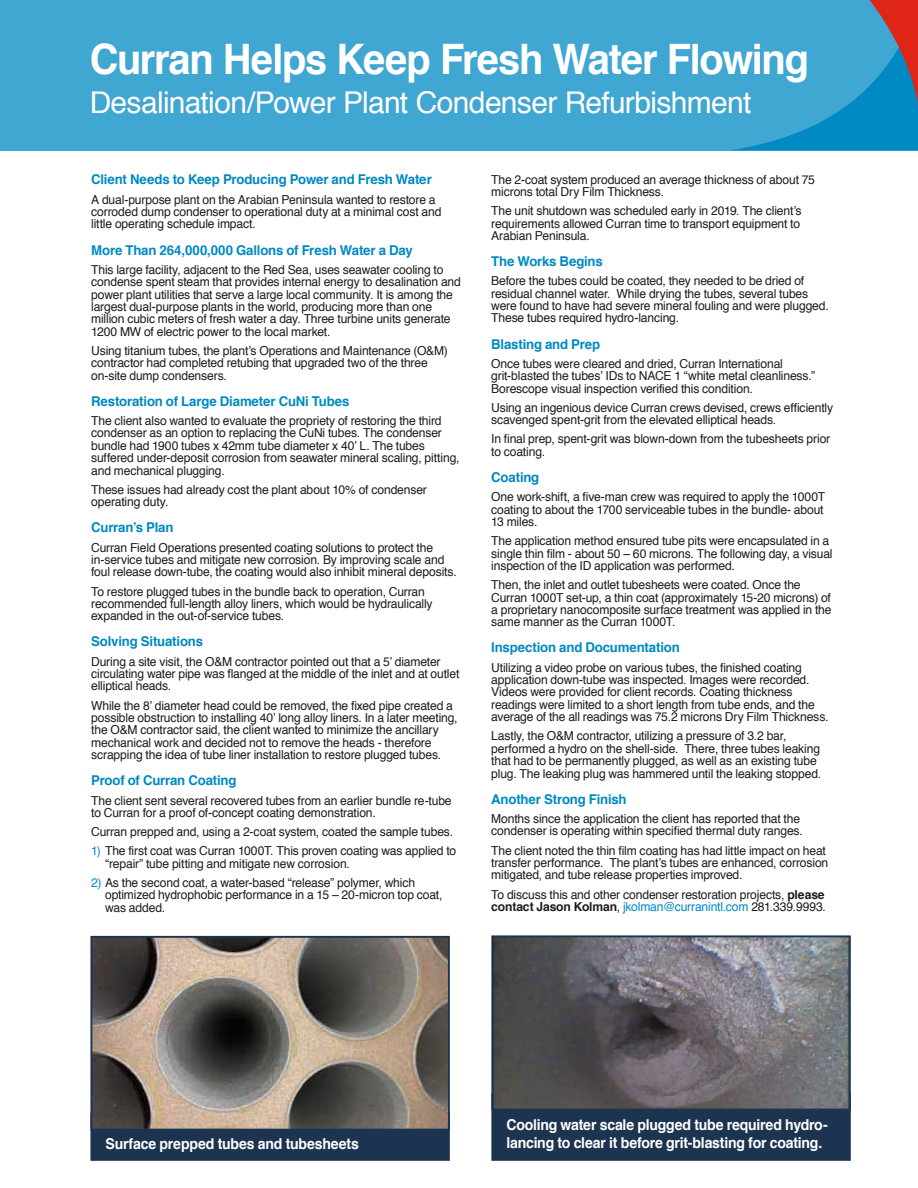
<style>
.page{position:relative;width:918px;height:1188px;background:#fff}
.page>*{position:absolute;margin:0;border:0;box-sizing:border-box;transform-origin:0 0}
.t1{font:700 42px "Helvetica";letter-spacing:-.035em;color:#fff;scale:.95 1}
.t2{font:30px "Helvetica";letter-spacing:-.025em;color:#fff}
.t3{font:700 15px/18px "Helvetica";letter-spacing:-.015em;color:#fff;scale:.94 1}
.t4{font:700 13.5px "Helvetica";letter-spacing:-.015em;color:#0089c3}
.t5{font:12.3px/12.3px "Helvetica";letter-spacing:-.015em;color:#1c1c1a}
.s1{color:#0089c3}
.s2{font-weight:700}
</style>
<div class="page">
<div style="left:90px;top:1113px;width:360px;height:48px;background:#1c3450;border:2px solid #1c3450"></div>
<img style="left:93px;top:939px;width:354px;height:189px">
<div style="left:90px;top:936px;width:360px;height:195px;border:2px solid #1c3450"></div>
<div style="left:0;top:0;width:918px;height:150px;background:#40a6d2"></div>
<svg style="left:734px;top:0;width:184px;height:150px"></svg>
<div style="left:491px;top:1093px;width:360px;height:68px;background:#1c3450;border:2px solid #1c3450"></div>
<img style="left:494px;top:938px;width:354px;height:169px">
<div style="left:491px;top:935px;width:360px;height:175px;border:2px solid #1c3450"></div>
<h1 class="t1" style="left:90px;top:25px;width:759px">Curran Helps Keep Fresh Water Flowing</h1>
<h2 class="t2" style="left:90px;top:80px;width:663px">Desalination/Power Plant Condenser Refurbishment</h2>
<p class="t4" style="left:91px;top:169px;width:342px">Client Needs to Keep Producing Power and Fresh Water</p>
<p class="t5" style="left:91px;top:194px;width:352px">A dual-purpose plant on the Arabian Peninsula wanted to restore a corroded dump condenser to operational duty at a minimal cost and little operating schedule impact.</p>
<p class="t4" style="left:91px;top:239px;width:323px">More Than 264,000,000 Gallons of Fresh Water a Day</p>
<p class="t5" style="left:91px;top:264px;width:371px">This large facility, adjacent to the Red Sea, uses seawater cooling to condense spent steam that provides internal energy to desalination and power plant utilities that serve a large local community. It is among the largest dual-purpose plants in the world, producing more than one million cubic meters of fresh water a day. Three turbine units generate 1200 MW of electric power to the local market.</p>
<p class="t5" style="left:91px;top:345px;width:358px">Using titanium tubes, the plant’s Operations and Maintenance (O&amp;M) contractor had completed retubing that upgraded two of the three on-site dump condensers.</p>
<p class="t4" style="left:91px;top:390px;width:260px">Restoration of Large Diameter CuNi Tubes</p>
<p class="t5" style="left:91px;top:415px;width:370px">The client also wanted to evaluate the propriety of restoring the third condenser as an option to replacing the CuNi tubes. The condenser bundle had 1900 tubes x 42mm tube diameter x 40’ L. The tubes suffered under-deposit corrosion from seawater mineral scaling, pitting, and mechanical plugging.</p>
<p class="t5" style="left:91px;top:484px;width:337px">These issues had already cost the plant about 10% of condenser operating duty.</p>
<p class="t4" style="left:91px;top:517px;width:84px">Curran’s Plan</p>
<p class="t5" style="left:91px;top:541px;width:367px">Curran Field Operations presented coating solutions to protect the in-service tubes and mitigate new corrosion. By improving scale and foul release down-tube, the coating would also inhibit mineral deposits.</p>
<p class="t5" style="left:91px;top:585px;width:343px">To restore plugged tubes in the bundle back to operation, Curran recommended full-length alloy liners, which would be hydraulically expanded in the out-of-service tubes.</p>
<p class="t4" style="left:91px;top:631px;width:113px">Solving Situations</p>
<p class="t5" style="left:91px;top:656px;width:370px">During a site visit, the O&amp;M contractor pointed out that a 5’ diameter circulating water pipe was flanged at the middle of the inlet and at outlet elliptical heads.</p>
<p class="t5" style="left:91px;top:700px;width:368px">While the 8’ diameter head could be removed, the fixed pipe created a possible obstruction to installing 40’ long alloy liners. In a later meeting, the O&amp;M contractor said, the client wanted to minimize the ancillary mechanical work and decided not to remove the heads - therefore scrapping the idea of tube liner installation to restore plugged tubes.</p>
<p class="t4" style="left:91px;top:770px;width:147px">Proof of Curran Coating</p>
<p class="t5" style="left:91px;top:794px;width:362px">The client sent several recovered tubes from an earlier bundle re-tube to Curran for a proof of-concept coating demonstration.</p>
<p class="t5" style="left:91px;top:826px;width:363px">Curran prepped and, using a 2-coat system, coated the sample tubes.</p>
<p class="t5" style="left:105px;top:845px;width:353px;text-indent:-14px"><span class="s1">1)</span> The first coat was Curran 1000T. This proven coating was applied to “repair” tube pitting and mitigate new corrosion.</p>
<p class="t5" style="left:105px;top:877px;width:339px;text-indent:-14px"><span class="s1">2)</span> As the second coat, a water-based “release” polymer, which optimized hydrophobic performance in a 15 – 20-micron top coat, was added.</p>
<p class="t5" style="left:491px;top:173px;width:325px">The 2-coat system produced an average thickness of about 75 microns total Dry Film Thickness.</p>
<p class="t5" style="left:491px;top:205px;width:312px">The unit shutdown was scheduled early in 2019. The client’s requirements allowed Curran time to transport equipment to<br>Arabian Peninsula.</p>
<p class="t4" style="left:491px;top:250px;width:113px">The Works Begins</p>
<p class="t5" style="left:491px;top:275px;width:339px">Before the tubes could be coated, they needed to be dried of residual channel water. While drying the tubes, several tubes were found to have had severe mineral fouling and were plugged.<br>These tubes required hydro-lancing.</p>
<p class="t4" style="left:491px;top:333px;width:111px">Blasting and Prep</p>
<p class="t5" style="left:491px;top:358px;width:325px">Once tubes were cleared and dried, Curran International grit-blasted the tubes’ IDs to NACE 1 “white metal cleanliness.”<br>Borescope visual inspection verified this condition.</p>
<p class="t5" style="left:491px;top:402px;width:343px">Using an ingenious device Curran crews devised, crews efficiently scavenged spent-grit from the elevated elliptical heads.</p>
<p class="t5" style="left:491px;top:433px;width:341px">In final prep, spent-grit was blown-down from the tubesheets prior to coating.</p>
<p class="t4" style="left:491px;top:466px;width:50px">Coating</p>
<p class="t5" style="left:491px;top:491px;width:335px">One work-shift, a five-man crew was required to apply the 1000T coating to about the 1700 serviceable tubes in the bundle- about<br>13 miles.</p>
<p class="t5" style="left:491px;top:535px;width:343px">The application method ensured tube pits were encapsulated in a single thin film - about 50 – 60 microns. The following day, a visual inspection of the ID application was performed.</p>
<p class="t5" style="left:491px;top:579px;width:342px">Then, the inlet and outlet tubesheets were coated. Once the Curran 1000T set-up, a thin coat (approximately 15-20 microns) of a proprietary nanocomposite surface treatment was applied in the same manner as the Curran 1000T.</p>
<p class="t4" style="left:491px;top:637px;width:190px">Inspection and Documentation</p>
<p class="t5" style="left:491px;top:662px;width:339px">Utilizing a video probe on various tubes, the finished coating application down-tube was inspected. Images were recorded.<br>Videos were provided for client records. Coating thickness readings were limited to a short length from tube ends, and the average of the all readings was 75.2 microns Dry Film Thickness.</p>
<p class="t5" style="left:491px;top:730px;width:332px">Lastly, the O&amp;M contractor, utilizing a pressure of 3.2 bar, performed a hydro on the shell-side. There, three tubes leaking that had to be permanently plugged, as well as an existing tube plug. The leaking plug was hammered until the leaking stopped.</p>
<p class="t4" style="left:491px;top:788px;width:137px">Another Strong Finish</p>
<p class="t5" style="left:491px;top:813px;width:313px">Months since the application the client has reported that the condenser is operating within specified thermal duty ranges.</p>
<p class="t5" style="left:491px;top:844px;width:339px">The client noted the thin film coating has had little impact on heat transfer performance. The plant’s tubes are enhanced, corrosion mitigated, and tube release properties improved.</p>
<p class="t5" style="left:491px;top:888px;width:336px">To discuss this and other condenser restoration projects, <span class="s2">please contact Jason Kolman</span>, <span class="s1">jkolman@curranintl.com</span> 281.339.9993.</p>
<p class="t3" style="left:105px;top:1135px;width:271px">Surface prepped tubes and tubesheets</p>
<p class="t3" style="left:506px;top:1116px;width:343px">Cooling water scale plugged tube required hydro&shy;lancing to clear it before grit-blasting for coating.</p>
</div>
